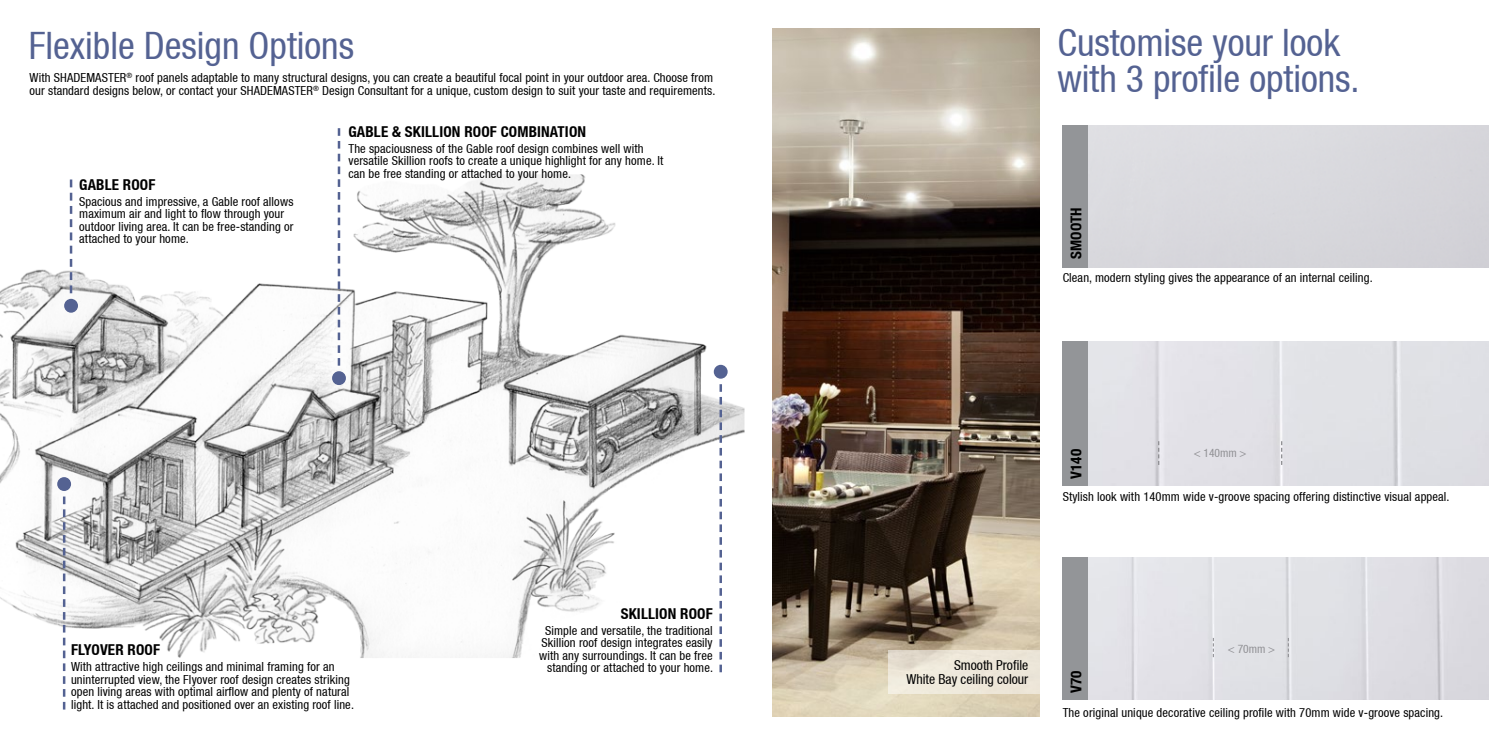
<style>
.page{position:relative;width:1489px;height:745px;background:#fff}
.page>*{position:absolute;margin:0;border:0;box-sizing:border-box;transform-origin:0 0}
.t1{font:condensed 37.75px/35.6px "Helvetica Neue LT";color:#546292}
.t2{font:700 condensed 15px "Helvetica Neue LT";letter-spacing:.01em;color:#000}
.t3{font:condensed 13.75px/13.8px "Helvetica Neue LT";color:#000;text-align:right}
.t4{font:condensed 12.5px/12.5px "Helvetica Neue LT";letter-spacing:.01em;color:#000}
.t5{font:condensed 11.62px "Helvetica Neue LT";color:#919195}
</style>
<div class="page">
<img style="left:772px;top:28px;width:267px;height:688px">
<div style="left:888px;top:650px;width:151px;height:43px;background:linear-gradient(to bottom,#e8e1d3,#f0ebdd)"></div>
<div style="left:1062px;top:125px;width:25px;height:143px;background:#939598"></div>
<img style="left:1087px;top:557px;width:401px;height:142px">
<div style="left:1062px;top:557px;width:25px;height:142px;background:#939598"></div>
<div style="left:1087px;top:341px;width:401px;height:144px;background:#e1e1e6"></div>
<div style="left:1062px;top:341px;width:25px;height:144px;background:#939598"></div>
<svg style="left:1157px;top:441px;width:2px;height:23px"></svg>
<svg style="left:1280px;top:441px;width:2px;height:23px"></svg>
<svg style="left:1212px;top:637px;width:1px;height:19px"></svg>
<svg style="left:1287px;top:637px;width:1px;height:19px"></svg>
<img style="left:0;top:174px;width:744px;height:483px">
<div style="left:64px;top:298px;width:14px;height:14px;background:#546292;border-radius:50%"></div>
<svg style="left:70px;top:179px;width:2px;height:114px"></svg>
<div style="left:332px;top:371px;width:14px;height:14px;background:#546292;border-radius:50%"></div>
<svg style="left:338px;top:128px;width:2px;height:237px"></svg>
<div style="left:57px;top:477px;width:14px;height:13px;background:#546292;border-radius:50%"></div>
<svg style="left:63px;top:496px;width:2px;height:213px"></svg>
<div style="left:713px;top:364px;width:14px;height:14px;background:#546292;border-radius:50%"></div>
<svg style="left:719px;top:384px;width:3px;height:287px"></svg>
<h1 class="t1" style="left:29px;top:28px;width:327px">Flexible Design Options</h1>
<p class="t4" style="left:30px;top:72px;width:687px">With SHADEMASTER<sup>®</sup> roof panels adaptable to many structural designs, you can create a beautiful focal point in your outdoor area. Choose from our standard designs below, or contact your SHADEMASTER<sup>®</sup> Design Consultant for a unique, custom design to suit your taste and requirements.</p>
<p class="t2" style="left:79px;top:175px;width:78px">GABLE ROOF</p>
<p class="t4" style="left:79px;top:195px;width:216px">Spacious and impressive, a Gable roof allows maximum air and light to flow through your outdoor living area. It can be free-standing or attached to your home.</p>
<p class="t2" style="left:348px;top:122px;width:230px">GABLE &amp; SKILLION ROOF COMBINATION</p>
<p class="t4" style="left:348px;top:142px;width:316px">The spaciousness of the Gable roof design combines well with versatile Skillion roofs to create a unique highlight for any home. It can be free standing or attached to your home.</p>
<p class="t2" style="left:71px;top:640px;width:90px">FLYOVER ROOF</p>
<p class="t4" style="left:71px;top:660px;width:284px">With attractive high ceilings and minimal framing for an uninterrupted view, the Flyover roof design creates striking open living areas with optimal airflow and plenty of natural light. It is attached and positioned over an existing roof line.</p>
<p class="t2" style="left:621px;top:603px;width:93px">SKILLION ROOF</p>
<p class="t4" style="left:539px;top:623px;width:175px;text-align:right">Simple and versatile, the traditional Skillion roof design integrates easily with any surroundings. It can be free standing or attached to your home.</p>
<h1 class="t1" style="left:1057px;top:25px;width:304px">Customise your look with 3 profile options.</h1>
<p class="t2" style="left:1067px;top:259px;width:53px;rotate:-90deg">SMOOTH</p>
<p class="t4" style="left:1062px;top:271px;width:311px">Clean, modern styling gives the appearance of an internal ceiling.</p>
<p class="t2" style="left:1067px;top:478px;width:31px;rotate:-90deg">V140</p>
<p class="t5" style="left:1193px;top:446px;width:54px">&lt; 140mm &gt;</p>
<p class="t4" style="left:1062px;top:489px;width:388px">Stylish look with 140mm wide v-groove spacing offering distinctive visual appeal.</p>
<p class="t3" style="left:906px;top:657px;width:123px">Smooth Profile<br>White Bay ceiling colour</p>
<p class="t2" style="left:1067px;top:693px;width:24px;rotate:-90deg">V70</p>
<p class="t5" style="left:1227px;top:641px;width:49px">&lt; 70mm &gt;</p>
<p class="t4" style="left:1062px;top:705px;width:382px">The original unique decorative ceiling profile with 70mm wide v-groove spacing.</p>
</div>
